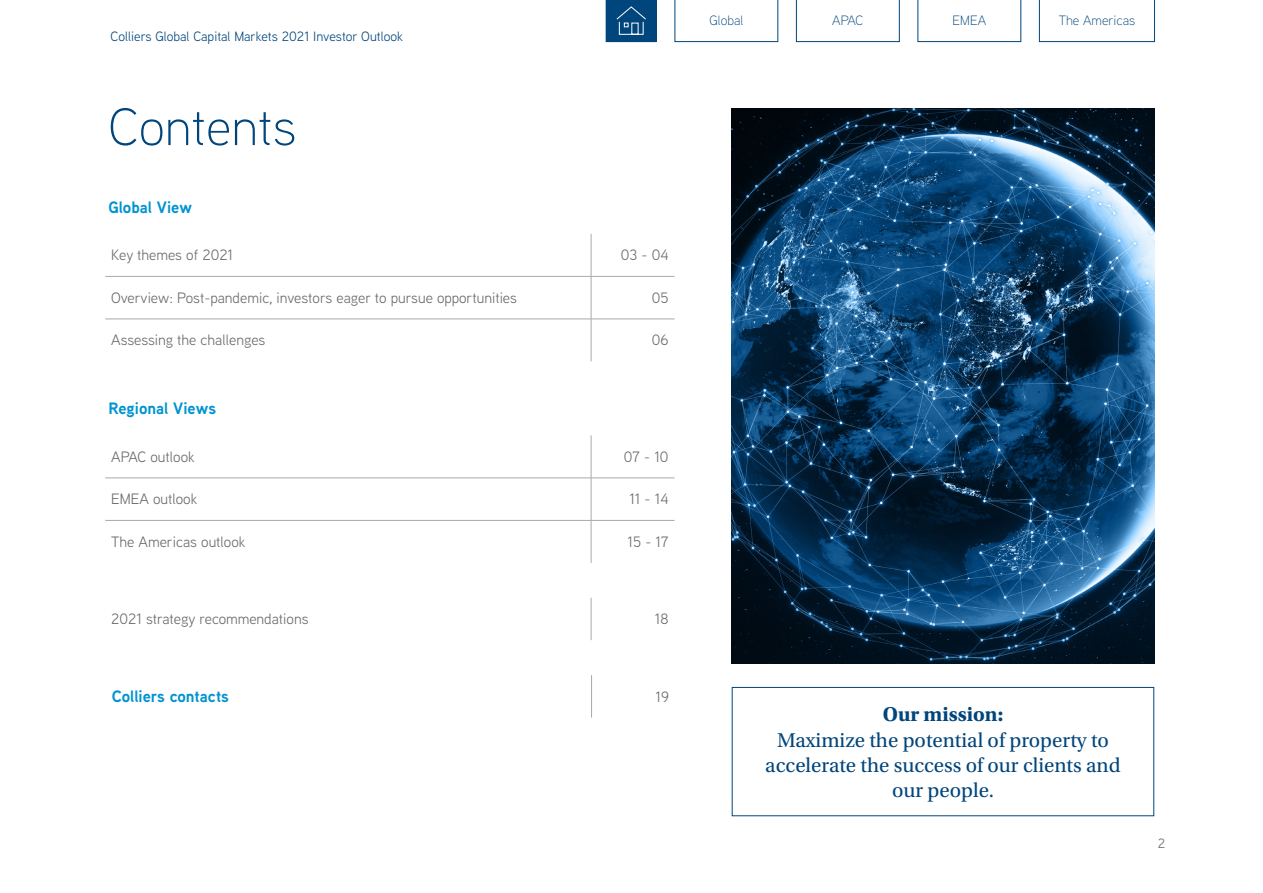
<style>
.page{position:relative;width:1263px;height:893px;background:#fff}
.page>*{position:absolute;margin:0;border:0;box-sizing:border-box;transform-origin:0 0}
.t1{font:300 52.5px "Aaux Next";color:#00457c}
.t2{font:21px/25.2px "Utopia Std";color:#00457c;text-align:center}
.t3{font:700 21px "Utopia Std";color:#00457c}
.t4{font:700 16.5px "Aaux Next";color:#0093d0}
.t5{font:15px "Aaux Next";color:#69696c}
.t6{font:13.5px "Aaux Next";color:#00457c}
.t7{font:300 13.5px "Aaux Next";color:#00457c}
.t8{font:13.5px "Aaux Next";color:#69696c}
</style>
<div class="page">
<svg style="left:606px;top:0;width:51px;height:42px"></svg>
<svg style="left:796px;top:0;width:104px;height:42px"></svg>
<svg style="left:917px;top:0;width:104px;height:42px"></svg>
<svg style="left:1039px;top:0;width:116px;height:42px"></svg>
<svg style="left:674px;top:0;width:104px;height:42px"></svg>
<hr style="left:591px;top:234px;width:1px;height:42px;background:#a8a9ad">
<hr style="left:591px;top:277px;width:1px;height:42px;background:#a8a9ad">
<hr style="left:591px;top:319px;width:1px;height:42px;background:#a8a9ad">
<hr style="left:105px;top:276px;width:486px;height:1px;background:#a8a9ad">
<hr style="left:591px;top:276px;width:83px;height:1px;background:#a8a9ad">
<hr style="left:105px;top:319px;width:486px;height:1px;background:#a8a9ad">
<hr style="left:591px;top:319px;width:83px;height:1px;background:#a8a9ad">
<hr style="left:591px;top:435px;width:1px;height:43px;background:#a8a9ad">
<hr style="left:591px;top:478px;width:1px;height:42px;background:#a8a9ad">
<hr style="left:591px;top:521px;width:1px;height:42px;background:#a8a9ad">
<hr style="left:105px;top:478px;width:486px;height:1px;background:#a8a9ad">
<hr style="left:591px;top:478px;width:83px;height:1px;background:#a8a9ad">
<hr style="left:105px;top:520px;width:486px;height:1px;background:#a8a9ad">
<hr style="left:591px;top:520px;width:83px;height:1px;background:#a8a9ad">
<img style="left:731px;top:108px;width:423px;height:555px">
<div style="left:732px;top:687px;width:422px;height:129px;border:1px solid #00457c"></div>
<hr style="left:591px;top:675px;width:1px;height:43px;background:#a8a9ad">
<hr style="left:591px;top:598px;width:1px;height:42px;background:#a8a9ad">
<p class="t6" style="left:111px;top:27px;width:294px">Colliers Global Capital Markets 2021 Investor Outlook</p>
<p class="t1" style="left:108px;top:92px;width:189px">Contents</p>
<p class="t4" style="left:108px;top:195px;width:85px">Global View</p>
<p class="t5" style="left:111px;top:245px;width:123px">Key themes of 2021</p>
<p class="t5" style="left:621px;top:245px;width:49px">03 - 04</p>
<p class="t5" style="left:111px;top:288px;width:407px">Overview: Post-pandemic, investors eager to pursue opportunities</p>
<p class="t5" style="left:652px;top:288px;width:18px">05</p>
<p class="t5" style="left:111px;top:330px;width:156px">Assessing the challenges</p>
<p class="t5" style="left:652px;top:330px;width:18px">06</p>
<p class="t4" style="left:108px;top:397px;width:109px">Regional Views</p>
<p class="t5" style="left:111px;top:447px;width:85px">APAC outlook</p>
<p class="t5" style="left:624px;top:447px;width:46px">07 - 10</p>
<p class="t5" style="left:111px;top:489px;width:87px">EMEA outlook</p>
<p class="t5" style="left:629px;top:489px;width:41px">11 - 14</p>
<p class="t5" style="left:111px;top:532px;width:136px">The Americas outlook</p>
<p class="t5" style="left:628px;top:532px;width:42px">15 - 17</p>
<p class="t5" style="left:111px;top:609px;width:199px">2021 strategy recommendations</p>
<p class="t5" style="left:655px;top:609px;width:15px">18</p>
<p class="t4" style="left:112px;top:685px;width:119px">Colliers contacts</p>
<p class="t5" style="left:655px;top:686px;width:15px">19</p>
<p class="t7" style="left:709px;top:11px;width:35px">Global</p>
<p class="t7" style="left:832px;top:11px;width:33px">APAC</p>
<p class="t7" style="left:953px;top:11px;width:35px">EMEA</p>
<p class="t7" style="left:1059px;top:11px;width:78px">The Americas</p>
<p class="t3" style="left:883px;top:702px;width:122px">Our mission:</p>
<p class="t2" style="left:765px;top:728px;width:357px">Maximize the potential of property to accelerate the success of our clients and our people.</p>
<p class="t8" style="left:1158px;top:835px;width:9px">2</p>
</div>
